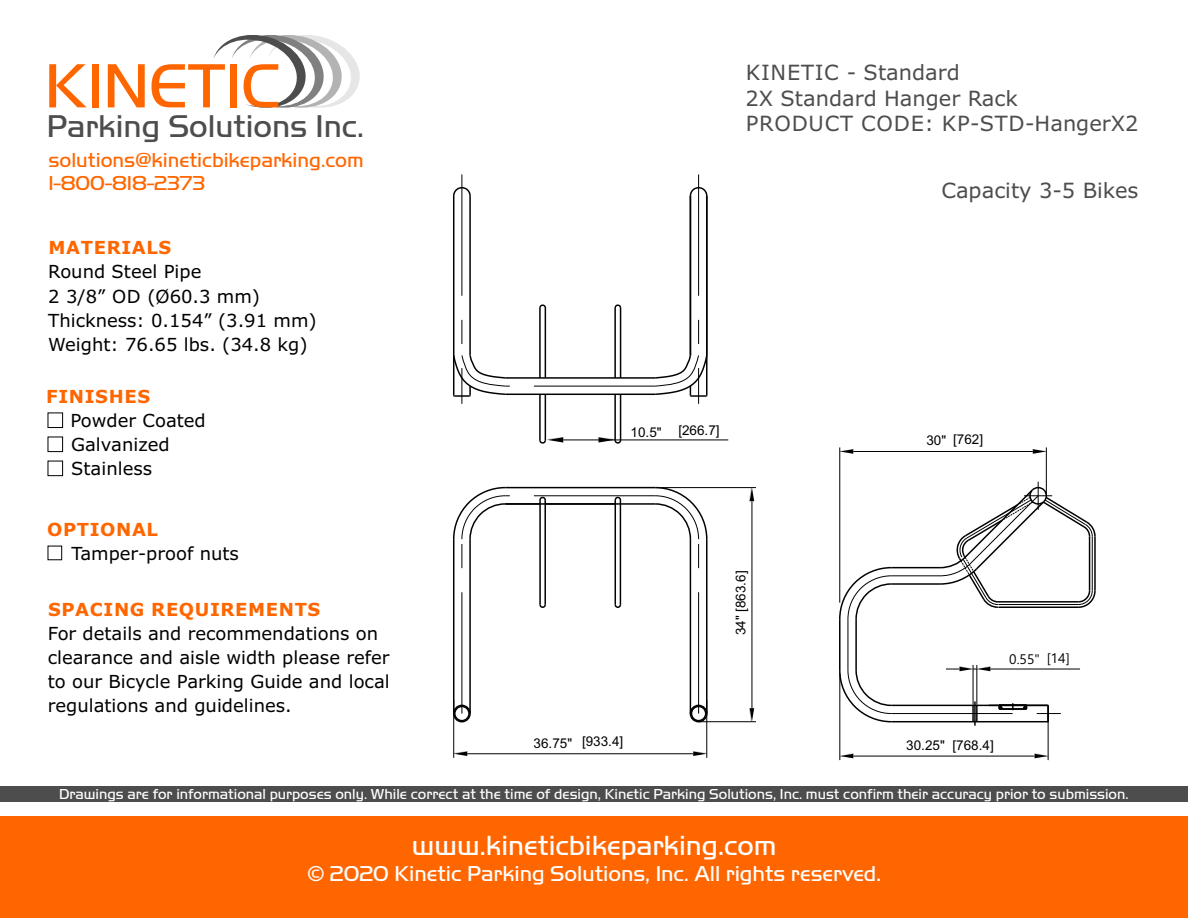
<style>
.page{position:relative;width:1188px;height:918px;background:#fff}
.page>*{position:absolute;margin:0;border:0;box-sizing:border-box;transform-origin:0 0}
.t1{font:64.8px "Handel Got D Ligh";color:#f60}
.t2{font:32.7px "Handel Got D Ligh";color:#4d4d4d}
.t3{font:28.8px "Handel Got D Ligh";color:#fff}
.t4{font:22.35px "Handel Got D Ligh";color:#fff}
.t5{font:21px/25.5px "Verdana";color:#4d4d4d}
.t6{font:21px/23px "Handel Got D Ligh";color:#f60}
.t7{font:18px/24px "Verdana";color:#000}
.t8{font:15px "Handel Got D Ligh";color:#fff}
.t9{font:13.5px "Arial";color:#000}
.t10{font:13.5px "Malgun Gothic";color:#000}
.s1{font-weight:700;color:#f60}
</style>
<div class="page">
<div style="left:48px;top:412px;width:15px;height:16px;border:1px solid #000"></div>
<div style="left:48px;top:437px;width:15px;height:15px;border:1px solid #000"></div>
<div style="left:48px;top:461px;width:15px;height:15px;border:1px solid #000"></div>
<div style="left:48px;top:546px;width:14px;height:14px;border:1px solid #000"></div>
<svg style="left:693px;top:752px;width:14px;height:4px"></svg>
<svg style="left:750px;top:708px;width:4px;height:13px"></svg>
<svg style="left:1033px;top:449px;width:13px;height:5px"></svg>
<svg style="left:841px;top:754px;width:12px;height:4px"></svg>
<div style="left:453px;top:705px;width:18px;height:17px;border:1px solid #000;border-radius:50%"></div>
<div style="left:454px;top:706px;width:16px;height:15px;border:1px solid #000;border-radius:50%"></div>
<div style="left:691px;top:706px;width:15px;height:15px;border:1px solid #000;border-radius:50%"></div>
<div style="left:690px;top:705px;width:18px;height:17px;border:1px solid #000;border-radius:50%"></div>
<hr style="left:707px;top:700px;width:1px;height:58px;background:#000">
<hr style="left:453px;top:700px;width:1px;height:58px;background:#000">
<hr style="left:467px;top:754px;width:226px;height:1px;background:#000">
<svg style="left:453px;top:752px;width:14px;height:4px"></svg>
<hr style="left:699px;top:721px;width:57px;height:1px;background:#000">
<hr style="left:656px;top:487px;width:100px;height:1px;background:#000">
<hr style="left:752px;top:501px;width:1px;height:207px;background:#000">
<svg style="left:750px;top:487px;width:4px;height:14px"></svg>
<svg style="left:453px;top:486px;width:255px;height:228px"></svg>
<hr style="left:540px;top:503px;width:80px;height:2px;background:#000">
<hr style="left:505px;top:503px;width:35px;height:2px;background:#000">
<hr style="left:1046px;top:447px;width:1px;height:48px;background:#000">
<hr style="left:840px;top:447px;width:1px;height:156px;background:#000">
<hr style="left:853px;top:451px;width:180px;height:1px;background:#000">
<svg style="left:839px;top:449px;width:14px;height:5px"></svg>
<hr style="left:974px;top:701px;width:2px;height:25px;background:#000">
<hr style="left:539px;top:394px;width:2px;height:46px;background:#000">
<hr style="left:545px;top:394px;width:1px;height:46px;background:#000">
<hr style="left:614px;top:394px;width:2px;height:46px;background:#000">
<hr style="left:620px;top:394px;width:1px;height:46px;background:#000">
<svg style="left:453px;top:174px;width:255px;height:230px"></svg>
<hr style="left:840px;top:673px;width:1px;height:87px;background:#000">
<hr style="left:1048px;top:714px;width:1px;height:46px;background:#000">
<hr style="left:853px;top:756px;width:182px;height:1px;background:#000">
<svg style="left:839px;top:482px;width:257px;height:241px"></svg>
<svg style="left:1035px;top:754px;width:14px;height:4px"></svg>
<svg style="left:539px;top:437px;width:24px;height:7px"></svg>
<svg style="left:599px;top:437px;width:23px;height:7px"></svg>
<hr style="left:563px;top:440px;width:165px;height:1px;background:#000">
<div style="left:0;top:817px;width:1188px;height:101px;background:#f60"></div>
<div style="left:0;top:786px;width:1188px;height:15px;background:#4d4d4d"></div>
<svg style="left:214px;top:35px;width:146px;height:73px"></svg>
<p class="t1" style="left:45px;top:54px;width:237px">KINETIC</p>
<p class="t2" style="left:47px;top:111px;width:319px">Parking Solutions Inc.</p>
<p class="t6" style="left:48px;top:149px;width:317px">solutions@kineticbikeparking.com<br>1-800-818-2373</p>
<p class="t7" style="left:48px;top:237px;width:270px"><span class="s1">MATERIALS<br></span>Round Steel Pipe<br>2 3/8” OD (Ø60.3 mm)<br>Thickness: 0.154” (3.91 mm)<br>Weight: 76.65 lbs. (34.8 kg)</p>
<p class="t7" style="left:70px;top:386px;width:137px;text-indent:-24px"><span class="s1">FINISHES<br></span>Powder Coated<br>Galvanized<br>Stainless</p>
<p class="t7" style="left:71px;top:519px;width:169px;text-indent:-24px"><span class="s1">OPTIONAL<br></span>Tamper-proof nuts</p>
<p class="t7" style="left:48px;top:599px;width:344px"><span class="s1">SPACING REQUIREMENTS<br></span>For details and recommendations on clearance and aisle width please refer to our Bicycle Parking Guide and local regulations and guidelines.</p>
<p class="t5" style="left:745px;top:62px;width:395px">KINETIC - Standard<br>2X Standard Hanger Rack<br>PRODUCT CODE: KP-STD-HangerX2</p>
<p class="t5" style="left:941px;top:180px;width:199px">Capacity 3-5 Bikes</p>
<p class="t9" style="left:631px;top:426px;width:91px">10.5" [266.7]</p>
<p class="t9" style="left:534px;top:736px;width:91px">36.75" [933.4]</p>
<p class="t9" style="left:736px;top:635px;width:66px;rotate:-90deg">34" [863.6]</p>
<p class="t9" style="left:926px;top:434px;width:58px">30" [762]</p>
<p class="t10" style="left:1009px;top:653px;width:62px">0.55" [14]</p>
<p class="t9" style="left:906px;top:740px;width:89px">30.25" [768.4]</p>
<p class="t8" style="left:59px;top:787px;width:1071px">Drawings are for informational purposes only. While correct at the time of design, Kinetic Parking Solutions, Inc. must confirm their accuracy prior to submission.</p>
<p class="t3" style="left:412px;top:832px;width:366px">www.kineticbikeparking.com</p>
<p class="t4" style="left:307px;top:862px;width:575px">© 2020 Kinetic Parking Solutions, Inc. All rights reserved.</p>
</div>
